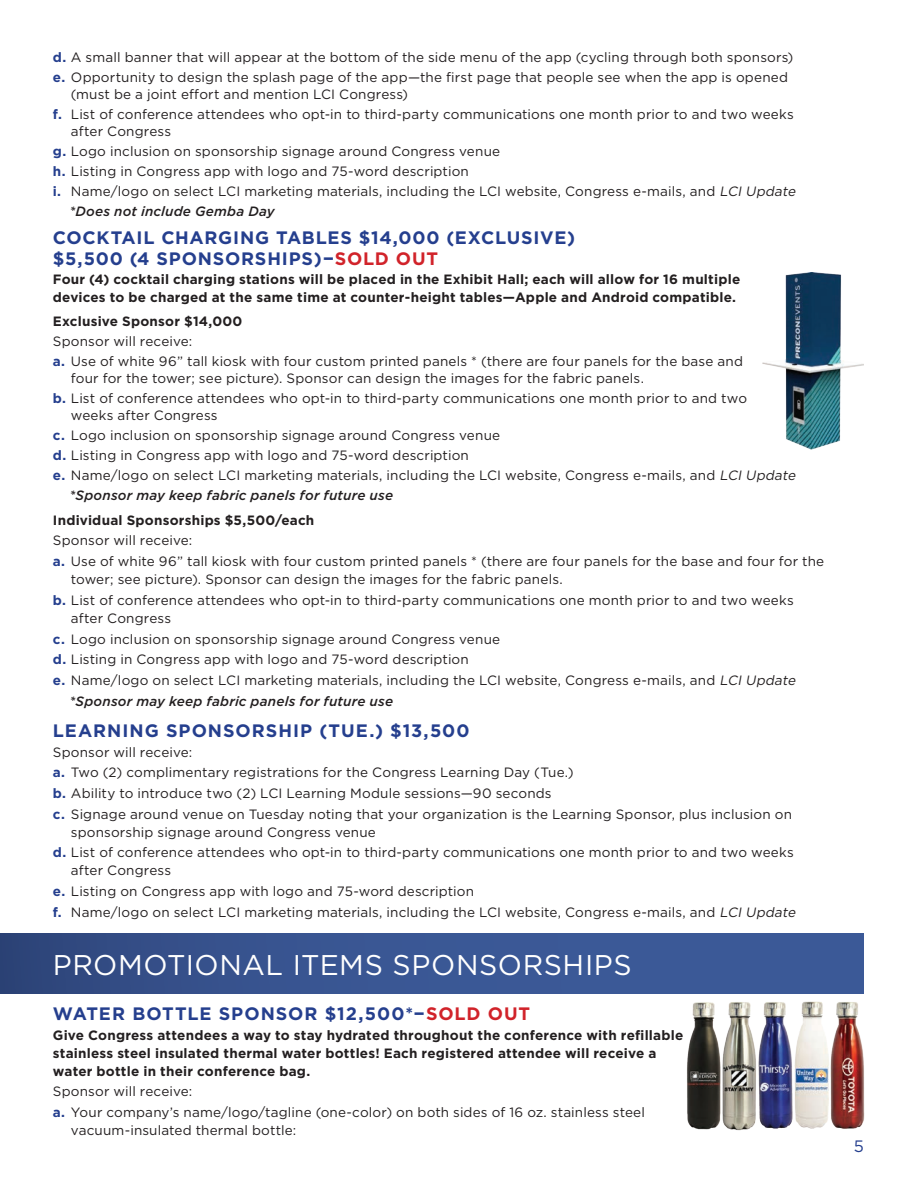
<style>
.page{position:relative;width:918px;height:1188px;background:#fff}
.page>*{position:absolute;margin:0;border:0;box-sizing:border-box;transform-origin:0 0}
.t1{font:28.5px "Gotham";letter-spacing:.02em;color:#fff}
.t2{font:700 18px/21px "Gotham";letter-spacing:.045em;color:#253f8e}
.t3{font:16.5px "Gotham";color:#253f8e}
.t4{font:13.5px/20.7px "Gotham";letter-spacing:.01em;color:#231f20}
.t5{font:700 13.5px/18px "Gotham";letter-spacing:.015em;color:#231f20}
.t6{font:italic 500 13.5px "Gotham";letter-spacing:.015em;color:#231f20}
.s1{font-weight:700;color:#253f8e}
.s2{font-style:italic}
.s3{color:#d1232a}
</style>
<div class="page">
<img style="left:762px;top:272px;width:102px;height:178px">
<div style="left:0;top:933px;width:864px;height:61px;background:linear-gradient(to right,#324b83,#3e5e9e)"></div>
<img style="left:687px;top:1001px;width:178px;height:130px">
<p class="t4" style="left:53px;top:47px;width:742px;line-height:20px"><span class="s1">d.</span> A small banner that will appear at the bottom of the side menu of the app (cycling through both sponsors) <span class="s1">e.</span> Opportunity to design the splash page of the app—the first page that people see when the app is opened</p>
<p class="t4" style="left:53px;top:84px;width:742px;line-height:20px;text-indent:18px">(must be a joint effort and mention LCI Congress)<br><span class="s1">f.</span> List of conference attendees who opt-in to third-party communications one month prior to and two weeks</p>
<p class="t4" style="left:71px;top:121px;width:102px">after Congress</p>
<p class="t4" style="left:53px;top:141px;width:449px"><span class="s1">g.</span> Logo inclusion on sponsorship signage around Congress venue</p>
<p class="t4" style="left:53px;top:160px;width:417px"><span class="s1">h.</span> Listing in Congress app with logo and 75-word description</p>
<p class="t4" style="left:53px;top:180px;width:747px"><span class="s1">i.</span> Name/logo on select LCI marketing materials, including the LCI website, Congress e-mails, and <span class="s2">LCI Update</span></p>
<p class="t6" style="left:69px;top:202px;width:207px">*Does not include Gemba Day</p>
<h2 class="t2" style="left:53px;top:227px;width:524px">COCKTAIL CHARGING TABLES $14,000 (EXCLUSIVE) $5,500 (4 SPONSORSHIPS)−<span class="s3">SOLD OUT</span></h2>
<p class="t5" style="left:53px;top:270px;width:689px">Four (4) cocktail charging stations will be placed in the Exhibit Hall; each will allow for 16 multiple devices to be charged at the same time at counter-height tables—Apple and Android compatible.</p>
<p class="t5" style="left:53px;top:312px;width:191px">Exclusive Sponsor $14,000</p>
<p class="t4" style="left:53px;top:331px;width:692px;line-height:20px">Sponsor will receive:<br><span class="s1">a.</span> Use of white 96” tall kiosk with four custom printed panels * (there are four panels for the base and</p>
<p class="t4" style="left:53px;top:368px;width:696px;line-height:20px;text-indent:18px">four for the tower; see picture). Sponsor can design the images for the fabric panels.<br><span class="s1">b.</span> List of conference attendees who opt-in to third-party communications one month prior to and two</p>
<p class="t4" style="left:71px;top:405px;width:148px">weeks after Congress</p>
<p class="t4" style="left:53px;top:425px;width:449px"><span class="s1">c.</span> Logo inclusion on sponsorship signage around Congress venue</p>
<p class="t4" style="left:53px;top:445px;width:417px"><span class="s1">d.</span> Listing in Congress app with logo and 75-word description</p>
<p class="t4" style="left:53px;top:465px;width:747px"><span class="s1">e.</span> Name/logo on select LCI marketing materials, including the LCI website, Congress e-mails, and <span class="s2">LCI Update</span></p>
<p class="t6" style="left:69px;top:486px;width:325px">*Sponsor may keep fabric panels for future use</p>
<p class="t5" style="left:53px;top:511px;width:263px">Individual Sponsorships $5,500/each</p>
<p class="t4" style="left:53px;top:530px;width:773px">Sponsor will receive:<br><span class="s1">a.</span> Use of white 96” tall kiosk with four custom printed panels * (there are four panels for the base and four for the</p>
<p class="t4" style="left:53px;top:569px;width:742px;text-indent:18px">tower; see picture). Sponsor can design the images for the fabric panels.<br><span class="s1">b.</span> List of conference attendees who opt-in to third-party communications one month prior to and two weeks</p>
<p class="t4" style="left:71px;top:607px;width:102px">after Congress</p>
<p class="t4" style="left:53px;top:628px;width:449px"><span class="s1">c.</span> Logo inclusion on sponsorship signage around Congress venue</p>
<p class="t4" style="left:53px;top:649px;width:417px"><span class="s1">d.</span> Listing in Congress app with logo and 75-word description</p>
<p class="t4" style="left:53px;top:670px;width:747px"><span class="s1">e.</span> Name/logo on select LCI marketing materials, including the LCI website, Congress e-mails, and <span class="s2">LCI Update</span></p>
<p class="t6" style="left:69px;top:692px;width:325px">*Sponsor may keep fabric panels for future use</p>
<h2 class="t2" style="left:53px;top:720px;width:418px">LEARNING SPONSORSHIP (TUE.) $13,500</h2>
<p class="t4" style="left:53px;top:741px;width:741px">Sponsor will receive:<br><span class="s1">a.</span> Two (2) complimentary registrations for the Congress Learning Day (Tue.)<br><span class="s1">b.</span> Ability to introduce two (2) LCI Learning Module sessions—90 seconds<br><span class="s1">c.</span> Signage around venue on Tuesday noting that your organization is the Learning Sponsor, plus inclusion on</p>
<p class="t4" style="left:53px;top:821px;width:742px;text-indent:18px">sponsorship signage around Congress venue<br><span class="s1">d.</span> List of conference attendees who opt-in to third-party communications one month prior to and two weeks</p>
<p class="t4" style="left:53px;top:860px;width:747px;text-indent:18px">after Congress<br><span class="s1">e.</span> Listing on Congress app with logo and 75-word description<br><span class="s1">f.</span> Name/logo on select LCI marketing materials, including the LCI website, Congress e-mails, and <span class="s2">LCI Update</span></p>
<h1 class="t1" style="left:53px;top:947px;width:580px">PROMOTIONAL ITEMS SPONSORSHIPS</h1>
<h2 class="t2" style="left:53px;top:1003px;width:479px">WATER BOTTLE SPONSOR $12,500*−<span class="s3">SOLD OUT</span></h2>
<p class="t5" style="left:53px;top:1026px;width:632px">Give Congress attendees a way to stay hydrated throughout the conference with refillable stainless steel insulated thermal water bottles! Each registered attendee will receive a water bottle in their conference bag.</p>
<p class="t4" style="left:53px;top:1081px;width:594px">Sponsor will receive:<br><span class="s1">a.</span> Your company’s name/logo/tagline (one-color) on both sides of 16 oz. stainless steel</p>
<p class="t4" style="left:71px;top:1120px;width:227px">vacuum-insulated thermal bottle:</p>
<p class="t3" style="left:854px;top:1135px;width:12px">5</p>
</div>
